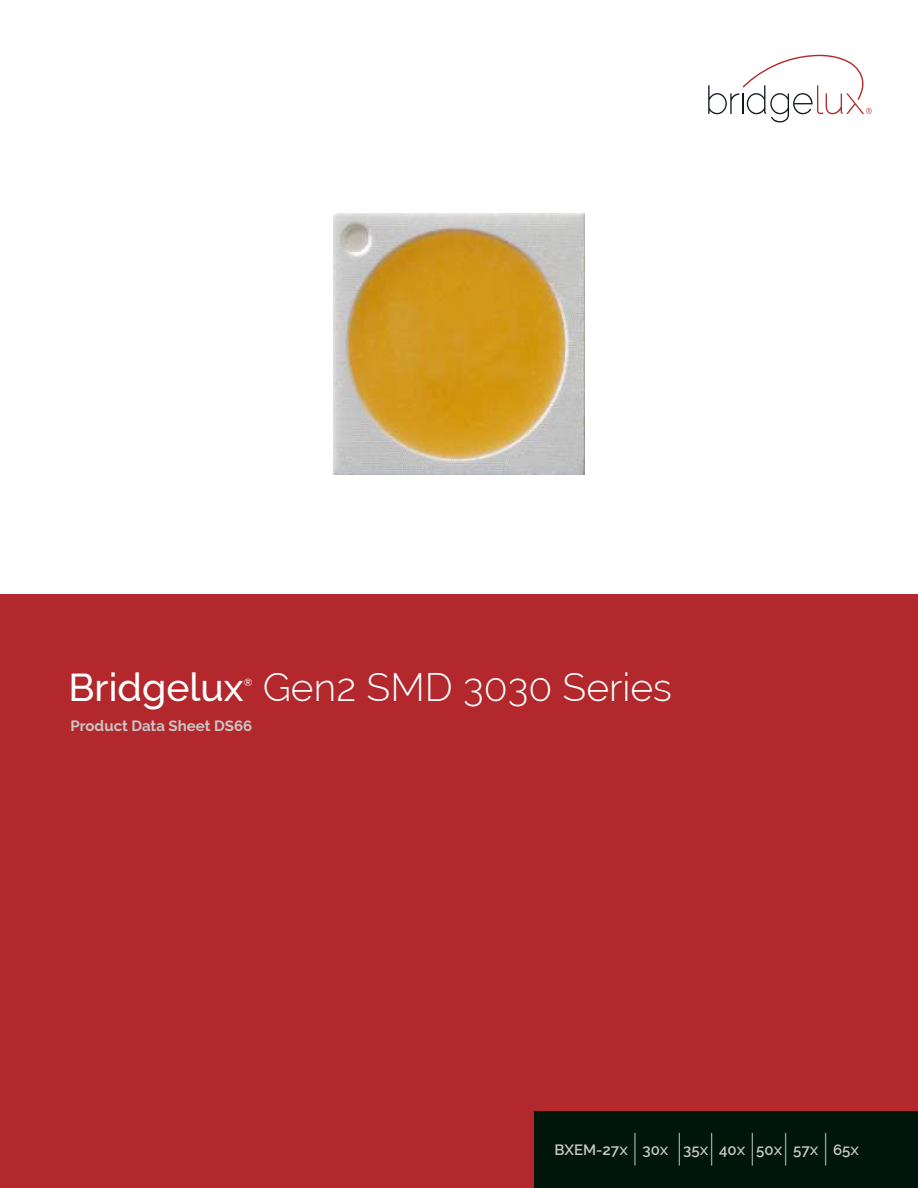
<style>
.page{position:relative;width:918px;height:1188px;background:#fff}
.page>*{position:absolute;margin:0;border:0;box-sizing:border-box;transform-origin:0 0}
.t1{font:300 39px "Raleway";color:#fff}
.t2{font:500 39px "Raleway";color:#fff}
.t3{font:100 36px "Raleway";color:#fff}
.t4{font:600 15px "Raleway";color:#c8c7c7}
.t5{font:700 15px "Raleway";color:#c8c7c7}
.t6{font:500 10.5px "Raleway";color:#fff}
</style>
<div class="page">
<svg style="left:708px;top:55px;width:164px;height:67px"></svg>
<div style="left:0;top:594px;width:918px;height:594px;background:#b2282c"></div>
<div style="left:535px;top:1111px;width:383px;height:77px;background:#00160a"></div>
<img style="left:333px;top:214px;width:252px;height:260px">
<h1 class="t2" style="left:68px;top:673px;width:177px">Bridgelux</h1>
<p class="t6" style="left:244px;top:679px;width:10px">®</p>
<h1 class="t1" style="left:263px;top:665px;width:411px">G嗯en2 SMD 3030 Series</h1>
<p class="t5" style="left:71px;top:720px;width:183px">Product Data Sheet DS66</p>
<p class="t4" style="left:555px;top:1141px;width:75px">BXEM-27x</p>
<h2 class="t3" style="left:632px;top:1133px;width:9px">|</h2>
<p class="t4" style="left:642px;top:1141px;width:28px">30x</p>
<h2 class="t3" style="left:676px;top:1133px;width:9px">|</h2>
<h2 class="t3" style="left:708px;top:1133px;width:9px">|</h2>
<h2 class="t3" style="left:749px;top:1133px;width:9px">|</h2>
<h2 class="t3" style="left:782px;top:1133px;width:9px">|</h2>
<h2 class="t3" style="left:822px;top:1133px;width:9px">|</h2>
<p class="t4" style="left:833px;top:1141px;width:27px">65x</p>
<p class="t4" style="left:719px;top:1141px;width:28px">40x</p>
<p class="t4" style="left:756px;top:1141px;width:28px">50x</p>
<p class="t4" style="left:793px;top:1141px;width:27px">57x</p>
<p class="t4" style="left:683px;top:1141px;width:27px">35x</p>
</div>
